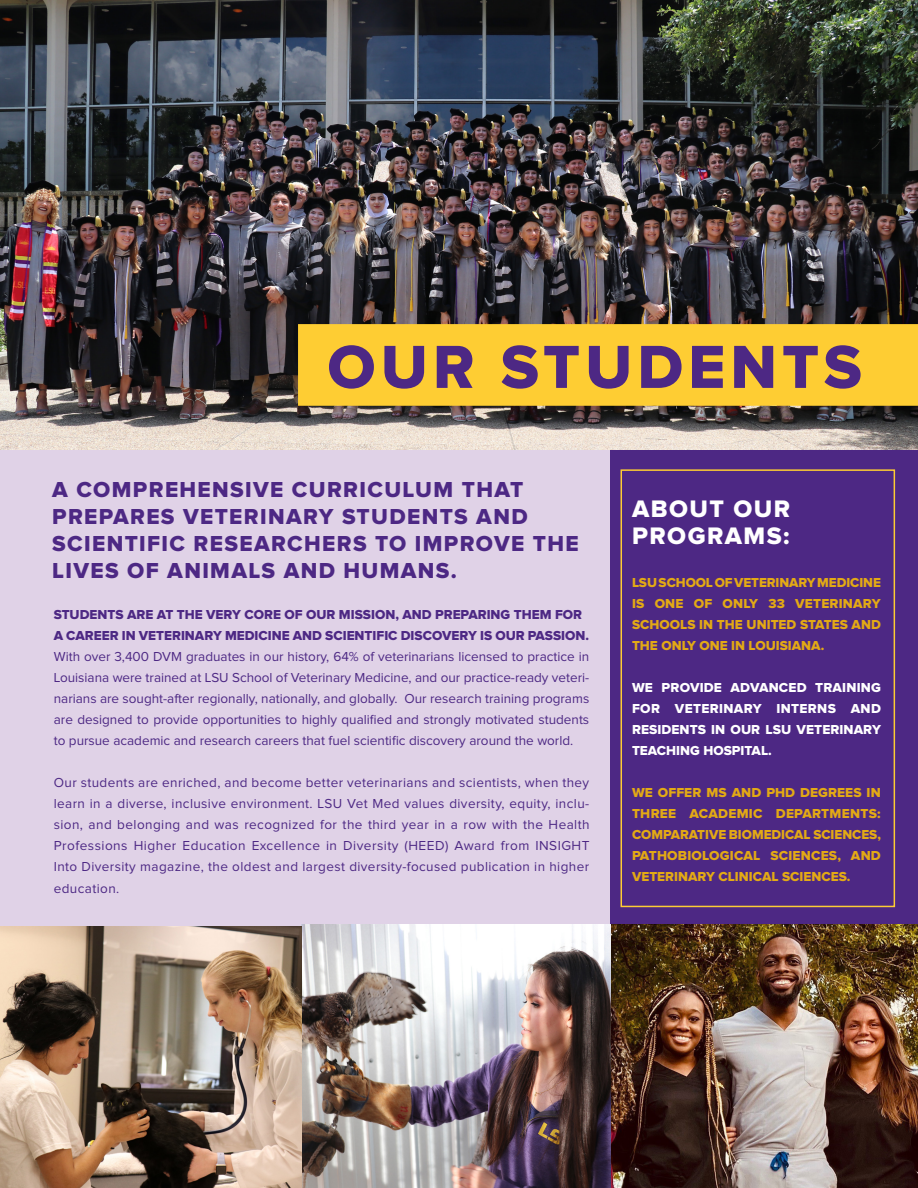
<style>
.page{position:relative;width:918px;height:1188px;background:#fff}
.page>*{position:absolute;margin:0;border:0;box-sizing:border-box;transform-origin:0 0}
.t1{font:63px "Proxima Nova Extrabld";letter-spacing:.08em;color:#4d2884}
.t2{font:24.75px "Proxima Nova Extrabld";letter-spacing:.06em;color:#fff}
.t3{font:22.5px/27px "Proxima Nova Extrabld";letter-spacing:.06em;color:#4d2884}
.t4{font:13.5px/21px "Proxima Nova";letter-spacing:.03em;color:#4d2884;text-align:justify}
.t5{font:13.5px/21px "Proxima Nova Extrabld";color:#e3aa15;text-align:justify}
.t6{font:13.5px/21px "Proxima Nova Extrabld";letter-spacing:.005em;color:#fff;text-align:justify}
.t7{font:13.5px "Proxima Nova Extrabld";color:#4d2884}
.s1{font-family:"Proxima Nova Extrabld"}
</style>
<div class="page">
<div style="left:0;top:449px;width:918px;height:531px;background:#e0d2e7"></div>
<div style="left:611px;top:448px;width:307px;height:478px;background:#4d2884"></div>
<img style="left:0;top:0;width:918px;height:449px">
<div style="left:298px;top:324px;width:620px;height:82px;background:#fecd33"></div>
<img style="left:0;top:925px;width:918px;height:263px">
<div style="left:621px;top:469px;width:274px;height:438px;border:2px solid #fecd33"></div>
<p class="t1" style="left:327px;top:331px;width:536px">OUR STUDENTS</p>
<p class="t3" style="left:52px;top:476px;width:472px">A COMPREHENSIVE CURRICULUM THAT</p>
<p class="t3" style="left:52px;top:503px;width:477px">PREPARES VETERINARY STUDENTS AND</p>
<p class="t3" style="left:52px;top:530px;width:528px">SCIENTIFIC RESEARCHERS TO IMPROVE THE<br>LIVES OF ANIMALS AND HUMANS.</p>
<p class="t7" style="left:54px;top:606px;width:530px">STUDENTS ARE AT THE VERY CORE OF OUR MISSION, AND PREPARING THEM FOR</p>
<p class="t4" style="left:54px;top:625px;width:537px"><span class="s1">A CAREER IN VETERINARY MEDICINE AND SCIENTIFIC DISCOVERY IS OUR PASSION.<br></span>With over 3,400 DVM graduates in our history, 64% of veterinarians licensed to practice in Louisiana were trained at LSU School of Veterinary Medicine, and our practice-ready veteri&shy;narians are sought-after regionally, nationally, and globally. Our research training programs are designed to provide opportunities to highly qualified and strongly motivated students to pursue academic and research careers that fuel scientific discovery around the world.</p>
<p class="t4" style="left:54px;top:772px;width:537px">Our students are enriched, and become better veterinarians and scientists, when they learn in a diverse, inclusive environment. LSU Vet Med values diversity, equity, inclu&shy;sion, and belonging and was recognized for the third year in a row with the Health Professions Higher Education Excellence in Diversity (HEED) Award from INSIGHT Into Diversity magazine, the oldest and largest diversity-focused publication in higher</p>
<p class="t4" style="left:54px;top:879px;width:67px">education.</p>
<p class="t2" style="left:632px;top:495px;width:160px">ABOUT OUR</p>
<p class="t2" style="left:632px;top:522px;width:159px">PROGRAMS:</p>
<p class="t5" style="left:632px;top:572px;width:250px">LSU SCHOOL OF VETERINARY MEDICINE IS ONE OF ONLY 33 VETERINARY SCHOOLS IN THE UNITED STATES AND THE ONLY ONE IN LOUISIANA.</p>
<p class="t6" style="left:632px;top:677px;width:250px">WE PROVIDE ADVANCED TRAINING FOR VETERINARY INTERNS AND RESIDENTS IN OUR LSU VETERINARY TEACHING HOSPITAL.</p>
<p class="t5" style="left:632px;top:782px;width:250px">WE OFFER MS AND PHD DEGREES IN THREE ACADEMIC DEPARTMENTS:<br>COMPARATIVE BIOMEDICAL SCIENCES, PATHOBIOLOGICAL SCIENCES, AND VETERINARY CLINICAL SCIENCES.</p>
</div>
